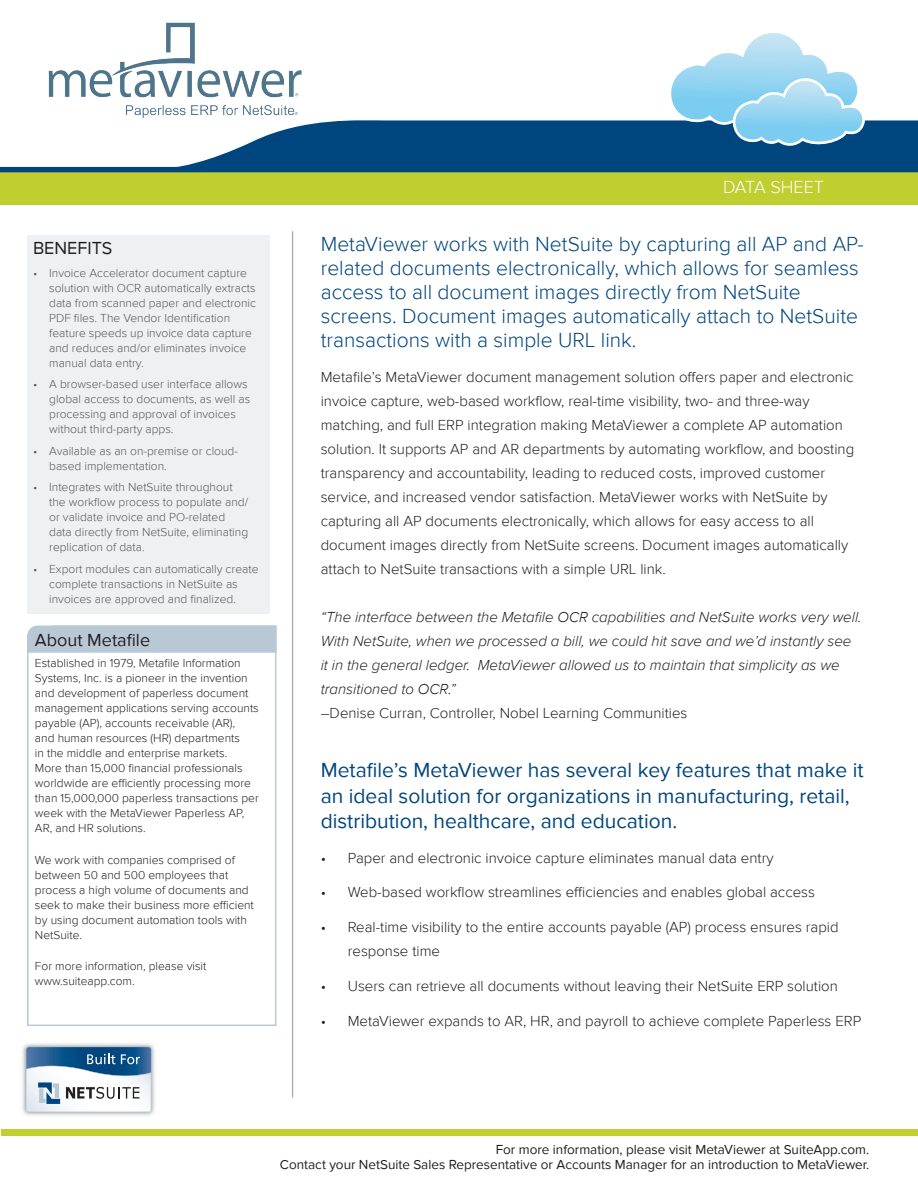
<style>
.page{position:relative;width:918px;height:1188px;background:#fff}
.page>*{position:absolute;margin:0;border:0;box-sizing:border-box;transform-origin:0 0}
.t1{font:300 21px/24px "Proxima Nova";color:#00467e}
.t2{font:21px/25.2px "Proxima Nova";color:#00467e}
.t3{font:18px "Proxima Nova";color:#231f20}
.t4{font:300 18px "Proxima Nova";color:#fff}
.t5{font:300 15px/24px "Proxima Nova";color:#231f20}
.t6{font:italic 300 15px/24px "Proxima Nova";color:#231f20}
.t7{font:13.5px/15px "Proxima Nova";color:#231f20;text-align:right}
.t8{font:300 12px/15px "Proxima Nova";color:#57585a}
.t9{font:300 12px/15px "Proxima Nova";color:#231f20}
</style>
<div class="page">
<div style="left:27px;top:235px;width:243px;height:378px;background:#edf1f4"></div>
<svg style="left:0;top:172px;width:918px;height:4px;background:#afc436"></svg>
<svg style="left:0;top:120px;width:918px;height:52px;fill:#00467e"></svg>
<div style="left:0;top:176px;width:918px;height:28px;background:#bfcf30"></div>
<svg style="left:657px;top:33px;width:208px;height:115px"></svg>
<hr style="left:292px;top:231px;width:1px;height:867px;background:#939598">
<svg style="left:27px;top:625px;width:250px;height:401px"></svg>
<div style="left:27px;top:626px;width:249px;height:27px;background:#b9c8d5"></div>
<img style="left:22px;top:1043px;width:133px;height:73px">
<svg style="left:26px;top:1047px;width:125px;height:65px"></svg>
<div style="left:1px;top:1130px;width:917px;height:6px;background:#bfcf30"></div>
<img style="left:37px;top:22px;width:274px;height:105px">
<p class="t4" style="left:723px;top:177px;width:102px">DATA SHEET</p>
<p class="t3" style="left:33px;top:237px;width:81px">BENEFITS</p>
<p class="t1" style="left:321px;top:233px;width:545px">MetaViewer works with NetSuite by capturing all AP and AP&shy;related documents electronically, which allows for seamless access to all document images directly from NetSuite screens. Document images automatically attach to NetSuite transactions with a simple URL link.</p>
<p class="t5" style="left:321px;top:365px;width:535px">Metafile’s MetaViewer document management solution offers paper and electronic invoice capture, web-based workflow, real-time visibility, two- and three-way matching, and full ERP integration making MetaViewer a complete AP automation solution. It supports AP and AR departments by automating workflow, and boosting transparency and accountability, leading to reduced costs, improved customer service, and increased vendor satisfaction. MetaViewer works with NetSuite by capturing all AP documents electronically, which allows for easy access to all document images directly from NetSuite screens. Document images automatically attach to NetSuite transactions with a simple URL link.</p>
<p class="t6" style="left:321px;top:606px;width:542px">“The interface between the Metafile OCR capabilities and NetSuite works very well.<br>With NetSuite, when we processed a bill, we could hit save and we’d instantly see it in the general ledger. MetaViewer allowed us to maintain that simplicity as we transitioned to OCR.”</p>
<p class="t5" style="left:321px;top:701px;width:368px">–Denise Curran, Controller, Nobel Learning Communities</p>
<p class="t8" style="left:49px;top:266px;width:208px;text-indent:-16px">• Invoice Accelerator document capture solution with OCR automatically extracts data from scanned paper and electronic PDF files. The Vendor Identification feature speeds up invoice data capture and reduces and/or eliminates invoice manual data entry.</p>
<p class="t8" style="left:49px;top:377px;width:203px;text-indent:-16px">• A browser-based user interface allows global access to documents, as well as processing and approval of invoices without third-party apps.</p>
<p class="t8" style="left:49px;top:444px;width:190px;text-indent:-16px">• Available as an on-premise or cloud&shy;based implementation.</p>
<p class="t8" style="left:49px;top:480px;width:201px;text-indent:-16px">• Integrates with NetSuite throughout the workflow process to populate and/ or validate invoice and PO-related data directly from NetSuite, eliminating replication of data.</p>
<p class="t8" style="left:33px;top:561px;width:227px;text-align:center">• Export modules can automatically create complete transactions in NetSuite as invoices are approved and finalized.</p>
<p class="t3" style="left:35px;top:630px;width:117px">About Metafile</p>
<p class="t9" style="left:35px;top:656px;width:225px">Established in 1979, Metafile Information Systems, Inc. is a pioneer in the invention and development of paperless document management applications serving accounts payable (AP), accounts receivable (AR),<br>and human resources (HR) departments<br>in the middle and enterprise markets.<br>More than 15,000 financial professionals worldwide are efficiently processing more than 15,000,000 paperless transactions per week with the MetaViewer Paperless AP, AR, and HR solutions.</p>
<p class="t9" style="left:35px;top:852px;width:220px">We work with companies comprised of between 50 and 500 employees that process a high volume of documents and seek to make their business more efficient by using document automation tools with NetSuite.</p>
<p class="t9" style="left:35px;top:958px;width:173px">For more information, please visit www.suiteapp.com.</p>
<h1 class="t2" style="left:321px;top:758px;width:545px">Metafile’s MetaViewer has several key features that make it an ideal solution for organizations in manufacturing, retail, distribution, healthcare, and education.</h1>
<p class="t5" style="left:321px;top:846px;width:454px">• Paper and electronic invoice capture eliminates manual data entry</p>
<p class="t5" style="left:321px;top:881px;width:496px">• Web-based workflow streamlines efficiencies and enables global access</p>
<p class="t5" style="left:348px;top:915px;width:492px;text-indent:-27px">• Real-time visibility to the entire accounts payable (AP) process ensures rapid response time</p>
<p class="t5" style="left:321px;top:974px;width:519px">• Users can retrieve all documents without leaving their NetSuite ERP solution</p>
<p class="t5" style="left:321px;top:1009px;width:542px">• MetaViewer expands to AR, HR, and payroll to achieve complete Paperless ERP</p>
<p class="t7" style="left:280px;top:1142px;width:591px">For more information, please visit MetaViewer at SuiteApp.com.<br>Contact your NetSuite Sales Representative or Accounts Manager for an introduction to MetaViewer.</p>
</div>
